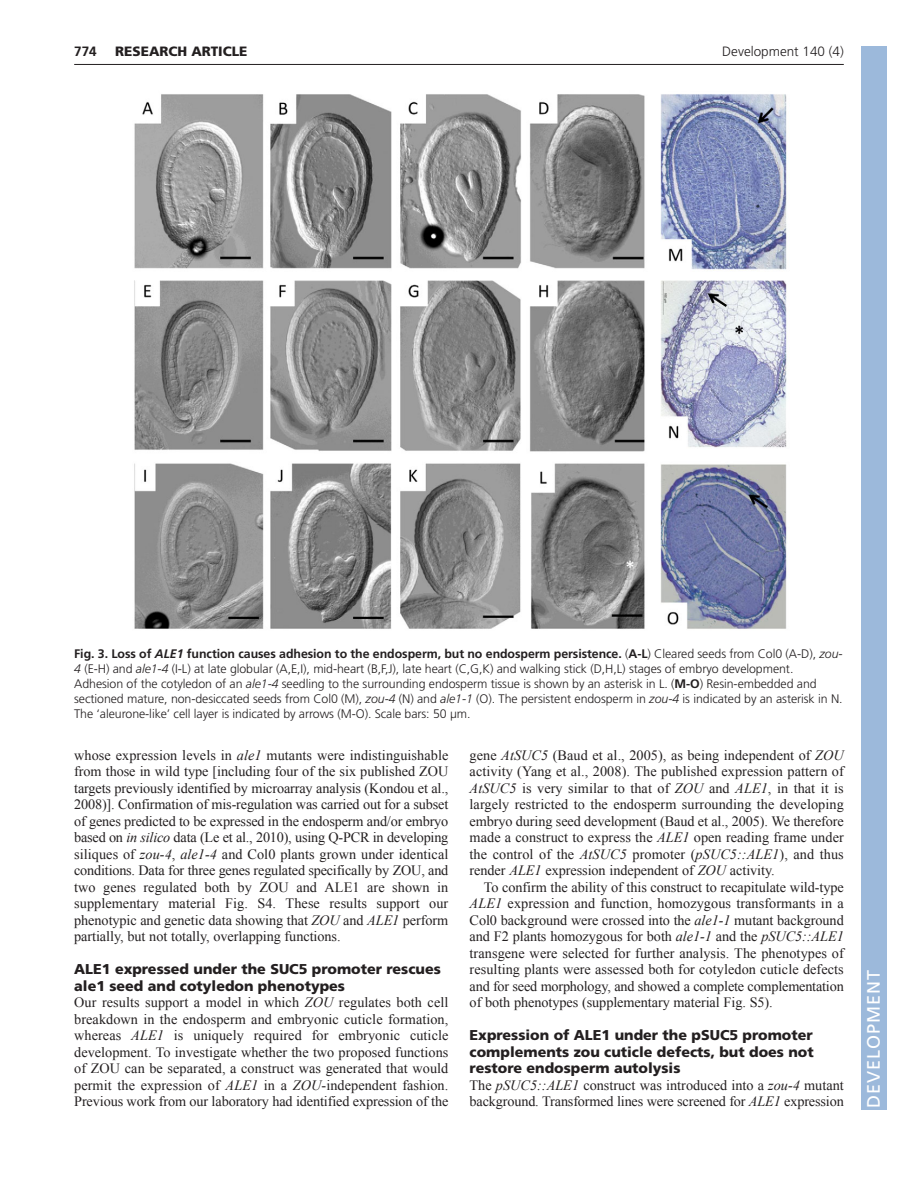
<style>
.page{position:relative;width:918px;height:1188px;background:#fff}
.page>*{position:absolute;margin:0;border:0;box-sizing:border-box;transform-origin:0 0}
.t1{font:18px "Frutiger LT Std";letter-spacing:.055em;color:#fff}
.t2{font:14.25px/16.5px "Times New Roman";letter-spacing:-.005em;color:#231f20;text-align:justify}
.t3{font:900 14.25px/16.5px "Frutiger LT Std";color:#231f20}
.t4{font:300 13.5px "Frutiger";color:#231f20}
.t5{font:900 13.5px "Frutiger LT Std";color:#231f20}
.t6{font:700 13.5px "Frutiger LT Std";color:#231f20}
.t7{font:300 12.3px/15px "Frutiger";letter-spacing:-.005em;color:#231f20}
.s1{font-weight:700}
.s2{font-weight:700;font-style:italic}
.s3{font-style:italic}
</style>
<div class="page">
<hr style="left:74px;top:64px;width:770px;height:1px;background:#231f20">
<img style="left:134px;top:94px;width:653px;height:535px">
<div style="left:861px;top:46px;width:25px;height:1064px;background:#9cb9db"></div>
<p class="t6" style="left:74px;top:46px;width:24px">774</p>
<p class="t5" style="left:115px;top:45px;width:134px">RESEARCH ARTICLE</p>
<p class="t4" style="left:722px;top:46px;width:123px">Development 140 (4)</p>
<p class="t7" style="left:74px;top:647px;width:770px"><span class="s1">Fig. 3. Loss of</span> <span class="s2">ALE1</span> <span class="s1">function causes adhesion to the endosperm, but no endosperm persistence.</span> (<span class="s1">A-L</span>) Cleared seeds from Col0 (A-D), <span class="s3">zou-4</span> (E-H) and <span class="s3">ale1-4</span> (I-L) at late globular (A,E,I), mid-heart (B,F,J), late heart (C,G,K) and walking stick (D,H,L) stages of embryo development.<br>Adhesion of the cotyledon of an <span class="s3">ale1-4</span> seedling to the surrounding endosperm tissue is shown by an asterisk in L. (<span class="s1">M-O</span>) Resin-embedded and sectioned mature, non-desiccated seeds from Col0 (M), <span class="s3">zou-4</span> (N) and <span class="s3">ale1-1</span> (O). The persistent endosperm in <span class="s3">zou-4</span> is indicated by an asterisk in N.<br>The ‘aleurone-like’ cell layer is indicated by arrows (M-O). Scale bars: 50 µm.</p>
<p class="t2" style="left:74px;top:747px;width:376px">whose expression levels in <span class="s3">ale1</span> mutants were indistinguishable from those in wild type [including four of the six published ZOU targets previously identified by microarray analysis (Kondou et al., 2008)]. Confirmation of mis-regulation was carried out for a subset of genes predicted to be expressed in the endosperm and/or embryo based on <span class="s3">in silico</span> data (Le et al., 2010), using Q-PCR in developing siliques of <span class="s3">zou-4</span>, <span class="s3">ale1-4</span> and Col0 plants grown under identical conditions. Data for three genes regulated specifically by ZOU, and two genes regulated both by ZOU and ALE1 are shown in supplementary material Fig. S4. These results support our phenotypic and genetic data showing that <span class="s3">ZOU</span> and <span class="s3">ALE1</span> perform partially, but not totally, overlapping functions.</p>
<p class="t3" style="left:74px;top:962px;width:368px">ALE1 expressed under the SUC5 promoter rescues ale1 seed and cotyledon phenotypes</p>
<p class="t2" style="left:74px;top:994px;width:376px">Our results support a model in which <span class="s3">ZOU</span> regulates both cell breakdown in the endosperm and embryonic cuticle formation, whereas <span class="s3">ALE1</span> is uniquely required for embryonic cuticle development. To investigate whether the two proposed functions of ZOU can be separated, a construct was generated that would permit the expression of <span class="s3">ALE1</span> in a <span class="s3">ZOU</span>-independent fashion.<br>Previous work from our laboratory had identified expression of the</p>
<p class="t2" style="left:470px;top:747px;width:376px">gene <span class="s3">AtSUC5</span> (Baud et al., 2005), as being independent of <span class="s3">ZOU </span>activity (Yang et al., 2008). The published expression pattern of <span class="s3">AtSUC5</span> is very similar to that of <span class="s3">ZOU</span> and <span class="s3">ALE1</span>, in that it is largely restricted to the endosperm surrounding the developing embryo during seed development (Baud et al., 2005). We therefore made a construct to express the <span class="s3">ALE1</span> open reading frame under the control of the <span class="s3">AtSUC5</span> promoter (<span class="s3">pSUC5::ALE1</span>), and thus render <span class="s3">ALE1</span> expression independent of <span class="s3">ZOU</span> activity.</p>
<p class="t2" style="left:470px;top:879px;width:376px;text-indent:14px">To confirm the ability of this construct to recapitulate wild-type <span class="s3">ALE1</span> expression and function, homozygous transformants in a Col0 background were crossed into the <span class="s3">ale1-1</span> mutant background and F2 plants homozygous for both <span class="s3">ale1-1</span> and the <span class="s3">pSUC5::ALE1 </span>transgene were selected for further analysis. The phenotypes of resulting plants were assessed both for cotyledon cuticle defects and for seed morphology, and showed a complete complementation of both phenotypes (supplementary material Fig. S5).</p>
<p class="t3" style="left:470px;top:1028px;width:346px;text-align:justify">Expression of ALE1 under the pSUC5 promoter complements zou cuticle defects, but does not restore endosperm autolysis</p>
<p class="t2" style="left:470px;top:1077px;width:376px">The <span class="s3">pSUC5::ALE1</span> construct was introduced into a <span class="s3">zou-4</span> mutant background. Transformed lines were screened for <span class="s3">ALE1</span> expression</p>
<p class="t1" style="left:863px;top:1108px;width:140px;rotate:-90deg">DEVELOPMENT</p>
</div>
